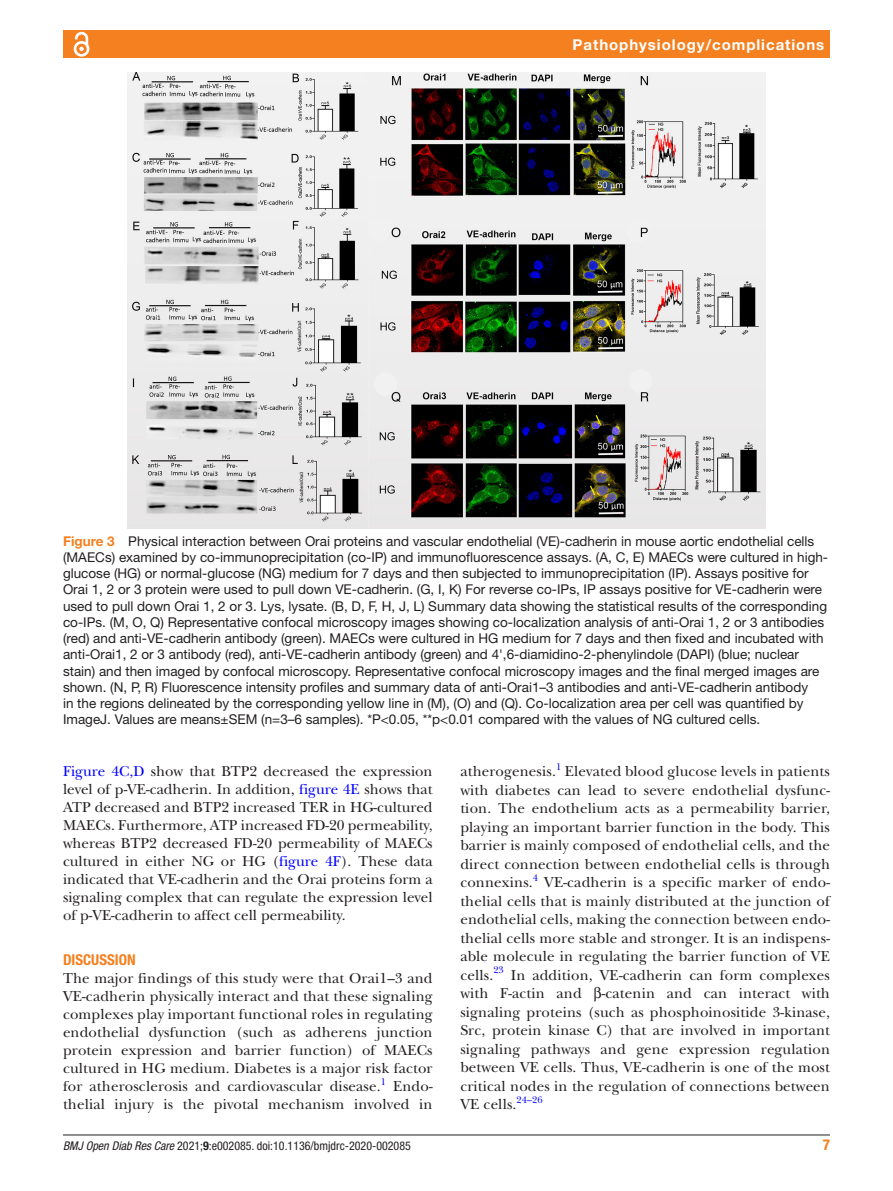
<style>
.page{position:relative;width:893px;height:1191px;background:#fff}
.page>*{position:absolute;margin:0;border:0;box-sizing:border-box;transform-origin:0 0}
.t1{font:15px/18.5px "New Baskerville";letter-spacing:.01em;color:#231f20;text-align:justify}
.t2{font:700 15px "Helvetica Neue LT Std";letter-spacing:.065em;color:#fff}
.t3{font:700 condensed 15px "Helvetica Neue LT Std";color:#f58020}
.t4{font:13.5px/16.2px "Helvetica Neue LT Std";color:#231f20}
.t5{font:condensed 12px "Helvetica Neue LT Std";color:#231f20}
.t6{font:9.9px "New Baskerville";color:#00f}
.s1{font-weight:700;color:#f58020}
.s2{color:#00f}
.s3{font-style:italic}
.s4{font-weight:700}
</style>
<div class="page">
<hr style="left:63px;top:1134px;width:767px;height:1px;background:#231f20">
<div style="left:63px;top:31px;width:767px;height:27px;background:#f58020"></div>
<svg style="left:73px;top:31px;width:17px;height:26px"></svg>
<img style="left:128px;top:73px;width:637px;height:455px">
<p class="t2" style="left:573px;top:35px;width:253px">Pathophysiology/complications</p>
<p class="t4" style="left:63px;top:533px;width:767px"><span class="s1">Figure 3</span> Physical interaction between Orai proteins and vascular endothelial (VE)-cadherin in mouse aortic endothelial cells (MAECs) examined by co-immunoprecipitation (co-IP) and immunofluorescence assays. (A, C, E) MAECs were cultured in high&shy;glucose (HG) or normal-glucose (NG) medium for 7 days and then subjected to immunoprecipitation (IP). Assays positive for Orai 1, 2 or 3 protein were used to pull down VE-cadherin. (G, I, K) For reverse co-IPs, IP assays positive for VE-cadherin were used to pull down Orai 1, 2 or 3. Lys, lysate. (B, D, F, H, J, L) Summary data showing the statistical results of the corresponding co-IPs. (M, O, Q) Representative confocal microscopy images showing co-localization analysis of anti-Orai 1, 2 or 3 antibodies (red) and anti-VE-cadherin antibody (green). MAECs were cultured in HG medium for 7 days and then fixed and incubated with anti-Orai1, 2 or 3 antibody (red), anti-VE-cadherin antibody (green) and 4',6-diamidino-2-phenylindole (DAPI) (blue; nuclear stain) and then imaged by confocal microscopy. Representative confocal microscopy images and the final merged images are shown. (N, P, R) Fluorescence intensity profiles and summary data of anti-Orai1–3 antibodies and anti-VE-cadherin antibody<br>in the regions delineated by the corresponding yellow line in (M), (O) and (Q). Co-localization area per cell was quantified by ImageJ. Values are means±SEM (n=3–6 samples). *P&lt;0.05, **p&lt;0.01 compared with the values of NG cultured cells.</p>
<p class="t1" style="left:63px;top:762px;width:371px;line-height:18px"><span class="s2">Figure 4C,D</span> show that BTP2 decreased the expression level of p-VE-cadherin. In addition, <span class="s2">figure 4E</span> shows that ATP decreased and BTP2 increased TER in HG-cultured MAECs. Furthermore, ATP increased FD-20 permeability, whereas BTP2 decreased FD-20 permeability of MAECs cultured in either NG or HG (<span class="s2">figure 4F</span>). These data indicated that VE-cadherin and the Orai proteins form a signaling complex that can regulate the expression level of p-VE-cadherin to affect cell permeability.</p>
<p class="t3" style="left:63px;top:951px;width:74px">DISCUSSION</p>
<p class="t1" style="left:63px;top:969px;width:371px;line-height:18px">The major findings of this study were that Orai1–3 and VE-cadherin physically interact and that these signaling complexes play important functional roles in regulating endothelial dysfunction (such as adherens junction protein expression and barrier function) of MAECs cultured in HG medium. Diabetes is a major risk factor for atherosclerosis and cardiovascular disease.</p>
<p class="t6" style="left:381px;top:1075px;width:7px">1</p>
<p class="t1" style="left:63px;top:1077px;width:371px;line-height:18px;text-align:right">Endo-<br>thelial injury is the pivotal mechanism involved in</p>
<p class="t1" style="left:460px;top:762px;width:97px">atherogenesis.</p>
<p class="t6" style="left:556px;top:760px;width:7px">1</p>
<p class="t1" style="left:460px;top:762px;width:371px;text-indent:104px">Elevated blood glucose levels in patients with diabetes can lead to severe endothelial dysfunc&shy;tion. The endothelium acts as a permeability barrier, playing an important barrier function in the body. This barrier is mainly composed of endothelial cells, and the direct connection between endothelial cells is through connexins.</p>
<p class="t6" style="left:533px;top:871px;width:7px">4</p>
<p class="t1" style="left:460px;top:873px;width:371px;text-indent:84px">VE-cadherin is a specific marker of endo&shy;thelial cells that is mainly distributed at the junction of endothelial cells, making the connection between endo&shy;thelial cells more stable and stronger. It is an indispens&shy;able molecule in regulating the barrier function of VE cells.</p>
<p class="t6" style="left:493px;top:964px;width:12px">23</p>
<p class="t1" style="left:460px;top:965px;width:371px;text-indent:50px">In addition, VE-cadherin can form complexes with F-actin and</p>
<p class="t1" style="left:460px;top:984px;width:371px;text-indent:141px">-catenin and can interact with signaling proteins (such as phosphoinositide 3-kinase, Src, protein kinase C) that are involved in important signaling pathways and gene expression regulation between VE cells. Thus, VE-cadherin is one of the most critical nodes in the regulation of connections between VE cells.<sup>24–26</sup></p>
<p class="t5" style="left:63px;top:1138px;width:349px"><span class="s3">BMJ Open Diab Res Care</span> 2021;<span class="s4">9</span>:e002085. doi:10.1136/bmjdrc-2020-002085</p>
<p class="t3" style="left:823px;top:1135px;width:9px">7</p>
</div>
